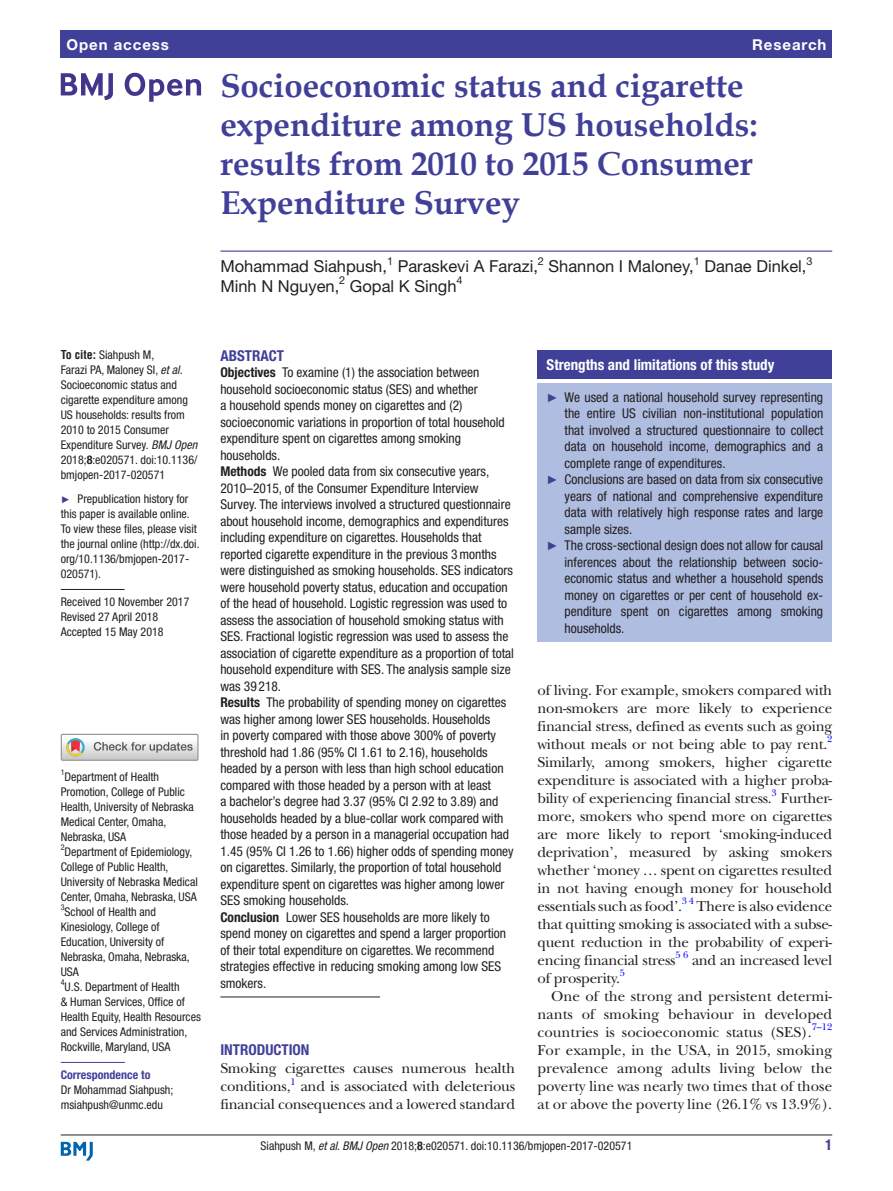
<style>
.page{position:relative;width:893px;height:1191px;background:#fff}
.page>*{position:absolute;margin:0;border:0;box-sizing:border-box;transform-origin:0 0}
.t1{font:700 33px/39px "Book Antiqua";color:#414099}
.t2{font:16.5px "Helvetica Neue LT Std";color:#231f20}
.t3{font:15px/18px "New Baskerville";letter-spacing:-.02em;color:#231f20;text-align:justify}
.t4{font:700 condensed 15px "Helvetica Neue LT Std";color:#fff}
.t5{font:700 condensed 15px "Helvetica Neue LT Std";color:#414099}
.t6{font:700 15px "Helvetica Neue LT Std";letter-spacing:.065em;color:#fff}
.t7{font:condensed 13.5px/16.5px "Helvetica Neue LT Std";color:#231f20}
.t8{font:condensed 12px/15px "Helvetica Neue LT Std";color:#231f20}
.t9{font:700 condensed 12px "Helvetica Neue LT Std";color:#414099}
.t10{font:10.95px "Helvetica Neue LT Std";color:#231f20}
.t11{font:9.9px "New Baskerville";color:#00f}
.t12{font:condensed 7.95px "Helvetica Neue LT Std";color:#231f20}
.s1{font-family:"Helvetica LT Std";font-weight:700}
.s2{font-style:italic}
.s3{font-weight:700}
.s4{font-family:"Arial";font-stretch:normal;font-size:9.75px;color:#414099}
.s5{font-family:"Arial";font-stretch:normal;font-size:12px;color:#414099}
</style>
<div class="page">
<hr style="left:61px;top:1134px;width:771px;height:1px;background:#231f20">
<svg style="left:61px;top:1141px;width:32px;height:19px"></svg>
<div style="left:61px;top:31px;width:771px;height:27px;background:#414099"></div>
<hr style="left:220px;top:250px;width:612px;height:2px;background:#414099">
<hr style="left:61px;top:589px;width:64px;height:1px;background:#231f20">
<hr style="left:61px;top:1062px;width:64px;height:1px;background:#414099">
<svg style="left:61px;top:73px;width:52px;height:27px"></svg>
<svg style="left:125px;top:73px;width:76px;height:29px"></svg>
<div style="left:61px;top:734px;width:138px;height:27px;border:1px solid #969090"></div>
<svg style="left:61px;top:734px;width:137px;height:26px"></svg>
<hr style="left:220px;top:996px;width:160px;height:1px;background:#231f20">
<div style="left:538px;top:350px;width:294px;height:29px;background:#414099"></div>
<div style="left:538px;top:383px;width:294px;height:258px;background:#afbde1"></div>
<p class="t6" style="left:66px;top:35px;width:104px">Open access</p>
<p class="t6" style="left:752px;top:35px;width:76px">Research</p>
<h1 class="t1" style="left:220px;top:66px;width:539px">Socioeconomic status and cigarette expenditure among US households: results from 2010 to 2015 Consumer<br>Expenditure Survey</h1>
<p class="t2" style="left:220px;top:257px;width:168px">Mohammad Siahpush,</p>
<p class="t10" style="left:387px;top:254px;width:8px">1</p>
<p class="t2" style="left:398px;top:257px;width:142px">Paraskevi A Farazi,</p>
<p class="t10" style="left:538px;top:254px;width:8px">2</p>
<p class="t2" style="left:549px;top:257px;width:147px">Shannon I Maloney,</p>
<p class="t10" style="left:694px;top:254px;width:8px">1</p>
<p class="t2" style="left:704px;top:257px;width:104px">Danae Dinkel,</p>
<p class="t10" style="left:806px;top:254px;width:8px">3</p>
<p class="t2" style="left:220px;top:276px;width:120px">Minh N Nguyen,</p>
<p class="t10" style="left:339px;top:274px;width:8px">2</p>
<p class="t2" style="left:350px;top:276px;width:108px">Gopal K Singh</p>
<p class="t10" style="left:457px;top:274px;width:8px">4</p>
<p class="t8" style="left:61px;top:347px;width:138px"><span class="s1">To cite:</span> Siahpush M,<br>Farazi PA, Maloney SI, <span class="s2">et al</span>.<br>Socioeconomic status and cigarette expenditure among<br>US households: results from<br>2010 to 2015 Consumer<br>Expenditure Survey. <span class="s2">BMJ Open<br></span>2018;<span class="s3">8</span>:e020571. doi:10.1136/ bmjopen-2017-020571</p>
<p class="t8" style="left:61px;top:491px;width:140px"><span class="s4">►</span> Prepublication history for this paper is available online.<br>To view these files, please visit the journal online (http://dx.doi. org/10.1136/bmjopen-2017-<br>020571).</p>
<p class="t8" style="left:61px;top:594px;width:130px">Received 10 November 2017<br>Revised 27 April 2018<br>Accepted 15 May 2018</p>
<p class="t12" style="left:61px;top:768px;width:5px">1</p>
<p class="t8" style="left:61px;top:769px;width:134px;text-indent:4px">Department of Health<br>Promotion, College of Public<br>Health, University of Nebraska<br>Medical Center, Omaha,<br>Nebraska, USA</p>
<p class="t12" style="left:61px;top:843px;width:5px">2</p>
<p class="t8" style="left:61px;top:844px;width:139px;text-indent:4px">Department of Epidemiology,<br>College of Public Health,<br>University of Nebraska Medical<br>Center, Omaha, Nebraska, USA</p>
<p class="t12" style="left:61px;top:903px;width:5px">3</p>
<p class="t8" style="left:61px;top:904px;width:131px;text-indent:4px">School of Health and<br>Kinesiology, College of<br>Education, University of<br>Nebraska, Omaha, Nebraska,<br>USA</p>
<p class="t12" style="left:61px;top:978px;width:5px">4</p>
<p class="t8" style="left:61px;top:979px;width:142px;text-indent:4px">U.S. Department of Health<br>&amp; Human Services, Office of<br>Health Equity, Health Resources and Services Administration,<br>Rockville, Maryland, USA</p>
<p class="t9" style="left:61px;top:1067px;width:91px">Correspondence to</p>
<p class="t8" style="left:61px;top:1082px;width:114px">Dr Mohammad Siahpush; msiahpush@unmc.edu</p>
<p class="t5" style="left:220px;top:346px;width:65px">Abstract</p>
<p class="t7" style="left:220px;top:364px;width:295px"><span class="s3">Objectives</span> To examine (1) the association between household socioeconomic status (SES) and whether<br>a household spends money on cigarettes and (2) socioeconomic variations in proportion of total household expenditure spent on cigarettes among smoking households.<br><span class="s3">Methods</span> We pooled data from six consecutive years, 2010–2015, of the Consumer Expenditure Interview Survey. The interviews involved a structured questionnaire about household income, demographics and expenditures including expenditure on cigarettes. Households that reported cigarette expenditure in the previous 3months were distinguished as smoking households. SES indicators were household poverty status, education and occupation of the head of household. Logistic regression was used to assess the association of household smoking status with SES. Fractional logistic regression was used to assess the association of cigarette expenditure as a proportion of total household expenditure with SES. The analysis sample size was 39 218.<br><span class="s3">Results</span> The probability of spending money on cigarettes was higher among lower SES households. Households<br>in poverty compared with those above 300% of poverty threshold had 1.86 (95% CI 1.61 to 2.16), households headed by a person with less than high school education compared with those headed by a person with at least<br>a bachelor’s degree had 3.37 (95% CI 2.92 to 3.89) and households headed by a blue-collar work compared with those headed by a person in a managerial occupation had 1.45 (95% CI 1.26 to 1.66) higher odds of spending money on cigarettes. Similarly, the proportion of total household expenditure spent on cigarettes was higher among lower SES smoking households.<br><span class="s3">Conclusion</span> Lower SES households are more likely to spend money on cigarettes and spend a larger proportion of their total expenditure on cigarettes. We recommend strategies effective in reducing smoking among low SES smokers.</p>
<p class="t5" style="left:220px;top:1041px;width:91px">Introduction</p>
<p class="t3" style="left:220px;top:1059px;width:296px">Smoking cigarettes causes numerous health conditions,</p>
<p class="t11" style="left:290px;top:1075px;width:7px">1</p>
<p class="t3" style="left:220px;top:1077px;width:296px;text-align:right">and is associated with deleterious<br>financial consequences and a lowered standard</p>
<p class="t4" style="left:547px;top:355px;width:229px">Strengths and limitations of this study</p>
<p class="t7" style="left:547px;top:388px;width:278px"><span class="s5">►</span> We used a national household survey representing</p>
<p class="t7" style="left:565px;top:405px;width:260px">the entire US civilian non-institutional population</p>
<p class="t7" style="left:565px;top:421px;width:260px">that involved a structured questionnaire to collect</p>
<p class="t7" style="left:565px;top:438px;width:260px">data on household income, demographics and a</p>
<p class="t7" style="left:565px;top:454px;width:163px">complete range of expenditures.</p>
<p class="t7" style="left:547px;top:471px;width:278px"><span class="s5">►</span> Conclusions are based on data from six consecutive</p>
<p class="t7" style="left:565px;top:487px;width:260px">years of national and comprehensive expenditure</p>
<p class="t7" style="left:565px;top:504px;width:260px">data with relatively high response rates and large</p>
<p class="t7" style="left:565px;top:520px;width:69px">sample sizes.</p>
<p class="t7" style="left:547px;top:537px;width:278px"><span class="s5">►</span> The cross-sectional design does not allow for causal</p>
<p class="t7" style="left:565px;top:553px;width:260px">inferences about the relationship between socio-</p>
<p class="t7" style="left:565px;top:570px;width:260px">economic status and whether a household spends</p>
<p class="t7" style="left:565px;top:586px;width:260px">money on cigarettes or per cent of household ex-</p>
<p class="t7" style="left:565px;top:603px;width:260px">penditure spent on cigarettes among smoking</p>
<p class="t7" style="left:565px;top:619px;width:61px">households.</p>
<p class="t3" style="left:538px;top:681px;width:296px">of living. For example, smokers compared with non-smokers are more likely to experience financial stress, defined as events such as going without meals or not being able to pay rent.<sup>2<br></sup>Similarly, among smokers, higher cigarette expenditure is associated with a higher proba&shy;bility of experiencing financial stress.</p>
<p class="t11" style="left:772px;top:787px;width:7px">3</p>
<p class="t3" style="left:538px;top:789px;width:296px;text-indent:243px">Further&shy;more, smokers who spend more on cigarettes are more likely to report ‘smoking-induced deprivation’, measured by asking smokers whether ‘money … spent on cigarettes resulted in not having enough money for household essentials such as food’.</p>
<p class="t11" style="left:682px;top:895px;width:14px">3 4</p>
<p class="t3" style="left:538px;top:897px;width:296px;text-indent:159px">There is also evidence that quitting smoking is associated with a subse&shy;quent reduction in the probability of experi&shy;encing financial stress</p>
<p class="t11" style="left:675px;top:949px;width:14px">5 6</p>
<p class="t3" style="left:692px;top:951px;width:142px">and an increased level</p>
<p class="t11" style="left:620px;top:967px;width:7px">5</p>
<p class="t3" style="left:538px;top:987px;width:296px;text-indent:14px">One of the strong and persistent determi&shy;nants of smoking behaviour in developed countries is socioeconomic status (SES).<sup>7–12<br></sup>For example, in the USA, in 2015, smoking prevalence among adults living below the poverty line was nearly two times that of those at or above the poverty line (26.1% vs 13.9%).</p>
<p class="t3" style="left:538px;top:969px;width:84px">of prosperity.</p>
<p class="t8" style="left:261px;top:1137px;width:373px">Siahpush M, <span class="s2">et al</span>. <span class="s2">BMJ Open</span> 2018;<span class="s3">8</span>:e020571. doi:10.1136/bmjopen-2017-020571</p>
<p class="t5" style="left:825px;top:1135px;width:9px">1</p>
</div>
